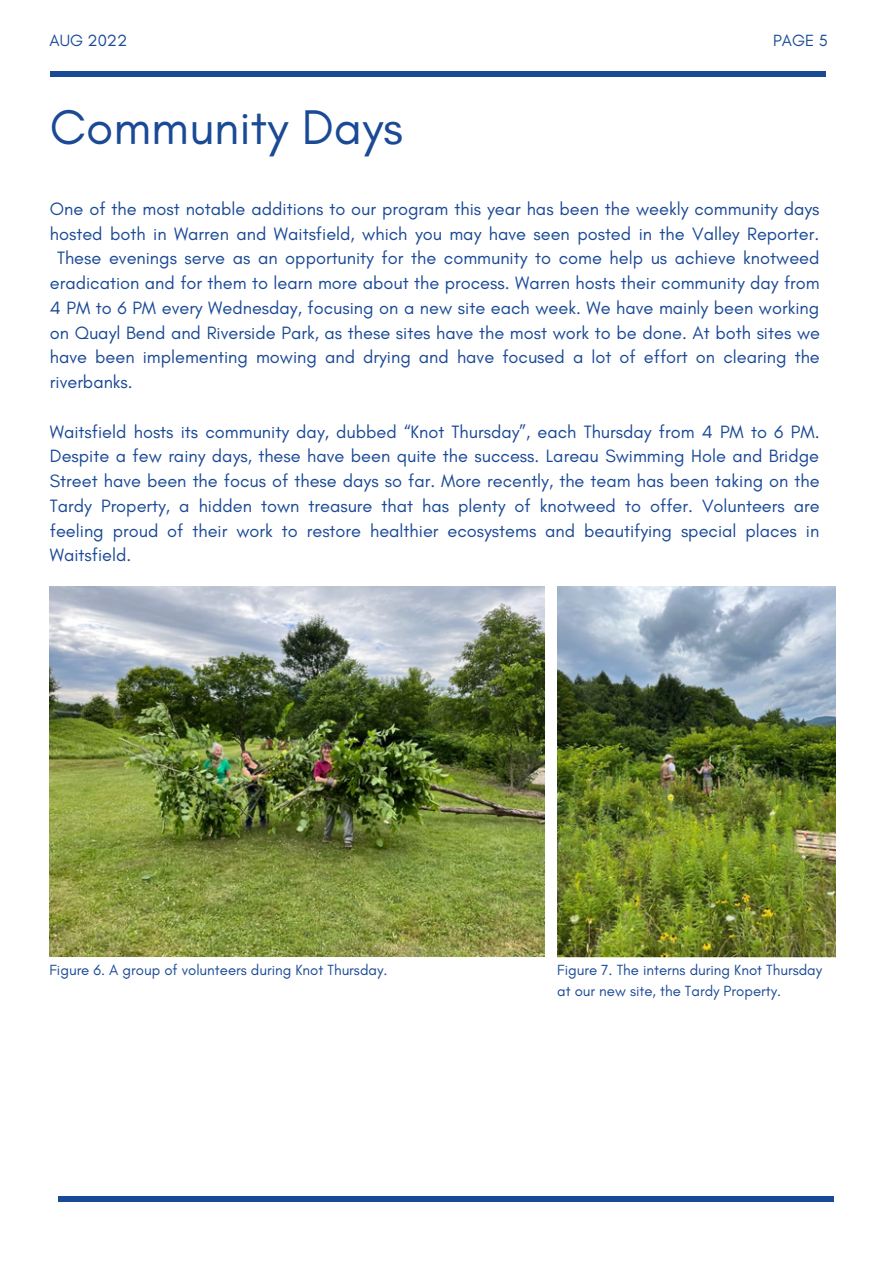
<style>
.page{position:relative;width:893px;height:1264px;background:#fff}
.page>*{position:absolute;margin:0;border:0;box-sizing:border-box;transform-origin:0 0}
.t1{font:49.65px "Glacial Indifference";color:#1a4996}
.t2{font:18.15px/24.8px "Glacial Indifference";color:#1a4996;text-align:justify}
.t3{font:16.5px "Glacial Indifference";color:#1a4996}
.t4{font:15px/20.2px "Glacial Indifference";color:#1a4996}
</style>
<div class="page">
<div style="left:51px;top:72px;width:775px;height:5px;background:#1a4996"></div>
<div style="left:58px;top:1196px;width:775px;height:5px;background:#1a4996"></div>
<img style="left:49px;top:586px;width:496px;height:371px">
<img style="left:557px;top:586px;width:277px;height:371px">
<p class="t3" style="left:49px;top:30px;width:79px">AUG 2022</p>
<p class="t3" style="left:773px;top:30px;width:56px">PAGE 5</p>
<h1 class="t1" style="left:50px;top:97px;width:355px">Community Days</h1>
<p class="t2" style="left:50px;top:196px;width:771px">One of the most notable additions to our program this year has been the weekly community days</p>
<p class="t2" style="left:50px;top:221px;width:770px">hosted both in Warren and Waitsfield, which you may have seen posted in the Valley Reporter.</p>
<p class="t2" style="left:57px;top:245px;width:763px">These evenings serve as an opportunity for the community to come help us achieve knotweed</p>
<p class="t2" style="left:50px;top:270px;width:771px">eradication and for them to learn more about the process. Warren hosts their community day from</p>
<p class="t2" style="left:50px;top:295px;width:770px">4 PM to 6 PM every Wednesday, focusing on a new site each week. We have mainly been working</p>
<p class="t2" style="left:50px;top:320px;width:771px">on Quayl Bend and Riverside Park, as these sites have the most work to be done. At both sites we</p>
<p class="t2" style="left:50px;top:344px;width:771px">have been implementing mowing and drying and have focused a lot of effort on clearing the</p>
<p class="t2" style="left:50px;top:369px;width:84px">riverbanks.</p>
<p class="t2" style="left:50px;top:419px;width:771px">Waitsfield hosts its community day, dubbed “Knot Thursday”, each Thursday from 4 PM to 6 PM.<br>Despite a few rainy days, these have been quite the success. Lareau Swimming Hole and Bridge Street have been the focus of these days so far. More recently, the team has been taking on the Tardy Property, a hidden town treasure that has plenty of knotweed to offer. Volunteers are feeling proud of their work to restore healthier ecosystems and beautifying special places in Waitsfield.</p>
<p class="t4" style="left:49px;top:959px;width:339px">Figure 6. A group of volunteers during Knot Thursday.</p>
<p class="t4" style="left:557px;top:959px;width:266px">Figure 7. The interns during Knot Thursday at our new site, the Tardy Property.</p>
</div>
